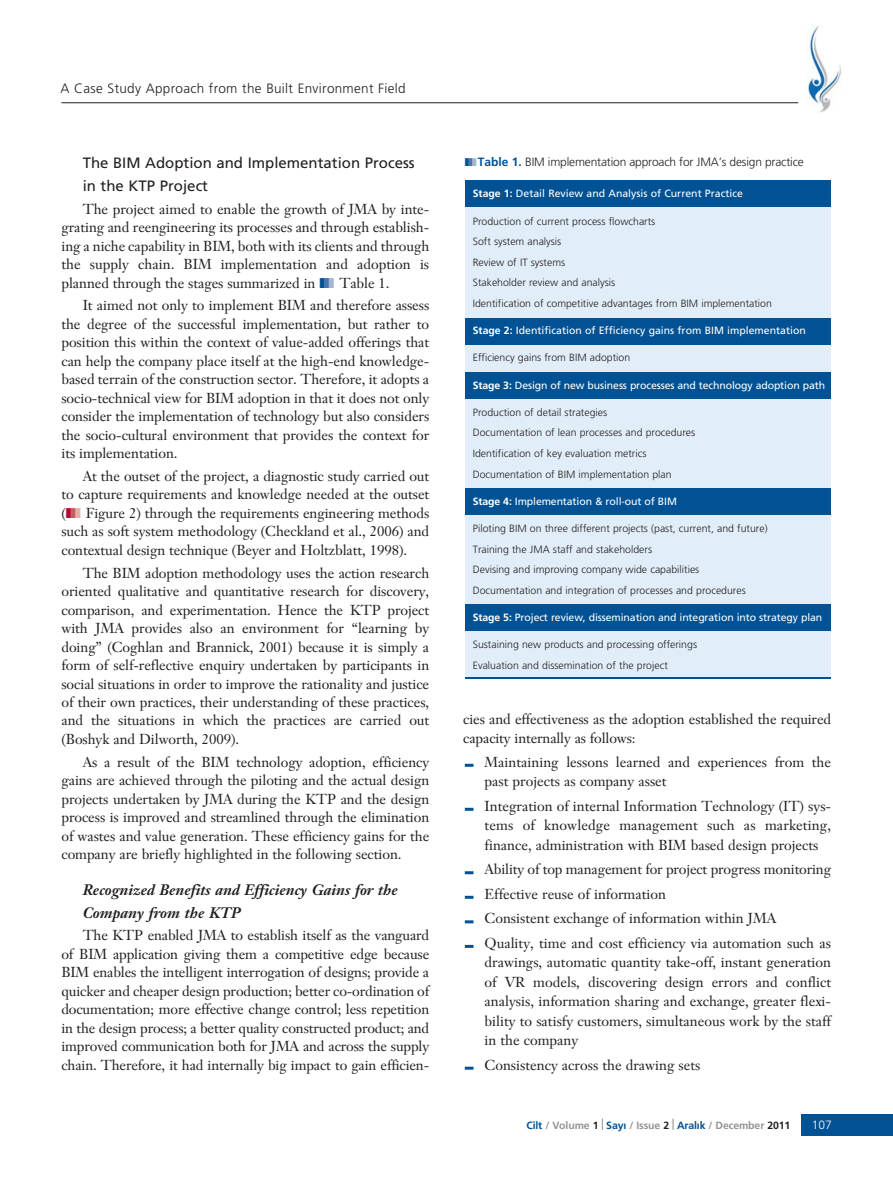
<style>
.page{position:relative;width:893px;height:1191px;background:#fff}
.page>*{position:absolute;margin:0;border:0;box-sizing:border-box;transform-origin:0 0}
.t1{font:italic 700 15px/22.8px "Janson Text";color:#231f20}
.t2{font:15px/22.8px "Frutiger";color:#231f20}
.t3{font:14.25px/18.5px "Janson Text";letter-spacing:-.005em;color:#231f20;text-align:justify}
.t4{font:300 13.5px "Frutiger";letter-spacing:.02em;color:#231f20}
.t5{font:300 12px "Frutiger";letter-spacing:-.015em;color:#231f20}
.t6{font:300 12px "Frutiger";color:#fff}
.t7{font:300 10.5px/20.5px "Frutiger";color:#231f20}
.t8{font:10.5px "Frutiger";letter-spacing:-.01em;color:#fff}
.t9{font:700 10.5px "Frutiger";letter-spacing:-.01em;color:#939598}
.s1{color:#005295}
.s2{color:#4973ac}
.s3{color:#a4b5d6}
.s4{color:#b30738}
.s5{color:#c75c60}
.s6{color:#e5b0ab}
.s7{font-weight:700;color:#005295}
.s8{font-weight:700}
.s9{color:#231f20}
</style>
<div class="page">
<svg style="left:465px;top:1066px;width:8px;height:3px"></svg>
<svg style="left:465px;top:945px;width:8px;height:3px"></svg>
<svg style="left:465px;top:920px;width:8px;height:3px"></svg>
<svg style="left:465px;top:895px;width:8px;height:3px"></svg>
<svg style="left:465px;top:871px;width:8px;height:3px"></svg>
<svg style="left:465px;top:807px;width:8px;height:3px"></svg>
<svg style="left:465px;top:764px;width:8px;height:3px"></svg>
<div style="left:801px;top:1114px;width:92px;height:21px;background:#005295"></div>
<hr style="left:61px;top:102px;width:737px;height:1px;background:#231f20">
<img style="left:806px;top:26px;width:35px;height:87px">
<div style="left:465px;top:204px;width:366px;height:473px;background:#e1eef9"></div>
<div style="left:465px;top:181px;width:366px;height:26px;background:#005295"></div>
<div style="left:465px;top:318px;width:366px;height:27px;background:#005295"></div>
<div style="left:465px;top:372px;width:366px;height:26px;background:#005295"></div>
<div style="left:465px;top:488px;width:366px;height:27px;background:#005295"></div>
<div style="left:465px;top:605px;width:366px;height:26px;background:#005295"></div>
<hr style="left:465px;top:677px;width:366px;height:1px;background:#005295">
<p class="t4" style="left:61px;top:83px;width:347px">A Case Study Approach from the Built Environment Field</p>
<p class="t2" style="left:83px;top:153px;width:334px">The BIM Adoption and Implementation Process in the KTP Project</p>
<p class="t3" style="left:61px;top:201px;width:369px;text-indent:21px">The project aimed to enable the growth of JMA by inte&shy;grating and reengineering its processes and through establish&shy;ing a niche capability in BIM, both with its clients and through the supply chain. BIM implementation and adoption is planned through the stages summarized in <span class="s1">❚</span><span class="s2">❚</span><span class="s3">❚</span> Table 1.</p>
<p class="t3" style="left:61px;top:298px;width:369px;text-indent:21px">It aimed not only to implement BIM and therefore assess the degree of the successful implementation, but rather to position this within the context of value-added offerings that can help the company place itself at the high-end knowledge&shy;based terrain of the construction sector. Therefore, it adopts a socio-technical view for BIM adoption in that it does not only consider the implementation of technology but also considers the socio-cultural environment that provides the context for its implementation.</p>
<p class="t3" style="left:61px;top:468px;width:369px;text-indent:21px">At the outset of the project, a diagnostic study carried out to capture requirements and knowledge needed at the outset (<span class="s4">❚</span><span class="s5">❚</span><span class="s6">❚</span> Figure 2) through the requirements engineering methods such as soft system methodology (Checkland et al., 2006) and contextual design technique (Beyer and Holtzblatt, 1998).</p>
<p class="t3" style="left:61px;top:565px;width:369px;text-indent:21px">The BIM adoption methodology uses the action research oriented qualitative and quantitative research for discovery, comparison, and experimentation. Hence the KTP project with JMA provides also an environment for “learning by doing” (Coghlan and Brannick, 2001) because it is simply a form of self-reflective enquiry undertaken by participants in social situations in order to improve the rationality and justice of their own practices, their understanding of these practices, and the situations in which the practices are carried out (Boshyk and Dilworth, 2009).</p>
<p class="t3" style="left:61px;top:754px;width:369px;text-indent:21px">As a result of the BIM technology adoption, efficiency gains are achieved through the piloting and the actual design projects undertaken by JMA during the KTP and the design process is improved and streamlined through the elimination of wastes and value generation. These efficiency gains for the company are briefly highlighted in the following section.</p>
<p class="t1" style="left:83px;top:880px;width:317px">Recognized Benefits and Efficiency Gains for the<br>Company from the KTP</p>
<p class="t3" style="left:61px;top:927px;width:369px;text-indent:21px">The KTP enabled JMA to establish itself as the vanguard of BIM application giving them a competitive edge because BIM enables the intelligent interrogation of designs; provide a quicker and cheaper design production; better co-ordination of documentation; more effective change control; less repetition in the design process; a better quality constructed product; and improved communication both for JMA and across the supply chain. Therefore, it had internally big impact to gain efficien-</p>
<p class="t5" style="left:465px;top:157px;width:341px"><span class="s1">❚</span><span class="s2">❚</span><span class="s3">❚</span><span class="s7">Table 1.</span> BIM implementation approach for JMA’s design practice</p>
<p class="t8" style="left:473px;top:190px;width:272px"><span class="s8">Stage 1:</span> Detail Review and Analysis of Current Practice</p>
<p class="t7" style="left:473px;top:211px;width:301px">Production of current process flowcharts<br>Soft system analysis<br>Review of IT systems<br>Stakeholder review and analysis<br>Identification of competitive advantages from BIM implementation</p>
<p class="t8" style="left:473px;top:326px;width:335px"><span class="s8">Stage 2:</span> Identification of Efficiency gains from BIM implementation</p>
<p class="t7" style="left:473px;top:348px;width:159px">Efficiency gains from BIM adoption</p>
<p class="t8" style="left:473px;top:381px;width:354px"><span class="s8">Stage 3:</span> Design of new business processes and technology adoption path</p>
<p class="t7" style="left:473px;top:402px;width:224px">Production of detail strategies<br>Documentation of lean processes and procedures Identification of key evaluation metrics Documentation of BIM implementation plan</p>
<p class="t8" style="left:473px;top:497px;width:206px"><span class="s8">Stage 4:</span> Implementation &amp; roll-out of BIM</p>
<p class="t7" style="left:473px;top:519px;width:296px">Piloting BIM on three different projects (past, current, and future)<br>Training the JMA staff and stakeholders<br>Devising and improving company wide capabilities Documentation and integration of processes and procedures</p>
<p class="t8" style="left:473px;top:613px;width:351px"><span class="s8">Stage 5:</span> Project review, dissemination and integration into strategy plan</p>
<p class="t7" style="left:473px;top:635px;width:226px">Sustaining new products and processing offerings<br>Evaluation and dissemination of the project</p>
<p class="t3" style="left:463px;top:710px;width:369px;line-height:19.5px">cies and effectiveness as the adoption established the required capacity internally as follows:</p>
<p class="t3" style="left:485px;top:753px;width:348px;line-height:19.5px">Maintaining lessons learned and experiences from the past projects as company asset</p>
<p class="t3" style="left:485px;top:797px;width:348px;line-height:19.5px">Integration of internal Information Technology (IT) sys&shy;tems of knowledge management such as marketing, finance, administration with BIM based design projects</p>
<p class="t3" style="left:485px;top:858px;width:348px;line-height:24.6px;text-align:left">Ability of top management for project progress monitoring Effective reuse of information<br>Consistent exchange of information within JMA<br>Quality, time and cost efficiency via automation such as</p>
<p class="t3" style="left:485px;top:954px;width:348px;line-height:19.5px">drawings, automatic quantity take-off, instant generation of VR models, discovering design errors and conflict analysis, information sharing and exchange, greater flexi&shy;bility to satisfy customers, simultaneous work by the staff in the company</p>
<p class="t3" style="left:485px;top:1057px;width:217px">Consistency across the drawing sets</p>
<p class="t9" style="left:526px;top:1120px;width:265px"><span class="s1">Cilt</span> / Volume <span class="s9">1</span> <span class="s1">Say›</span> / Issue <span class="s9">2</span> <span class="s1">Aral›k</span> / December <span class="s9">2011</span></p>
<p class="t6" style="left:812px;top:1119px;width:22px">107</p>
</div>
